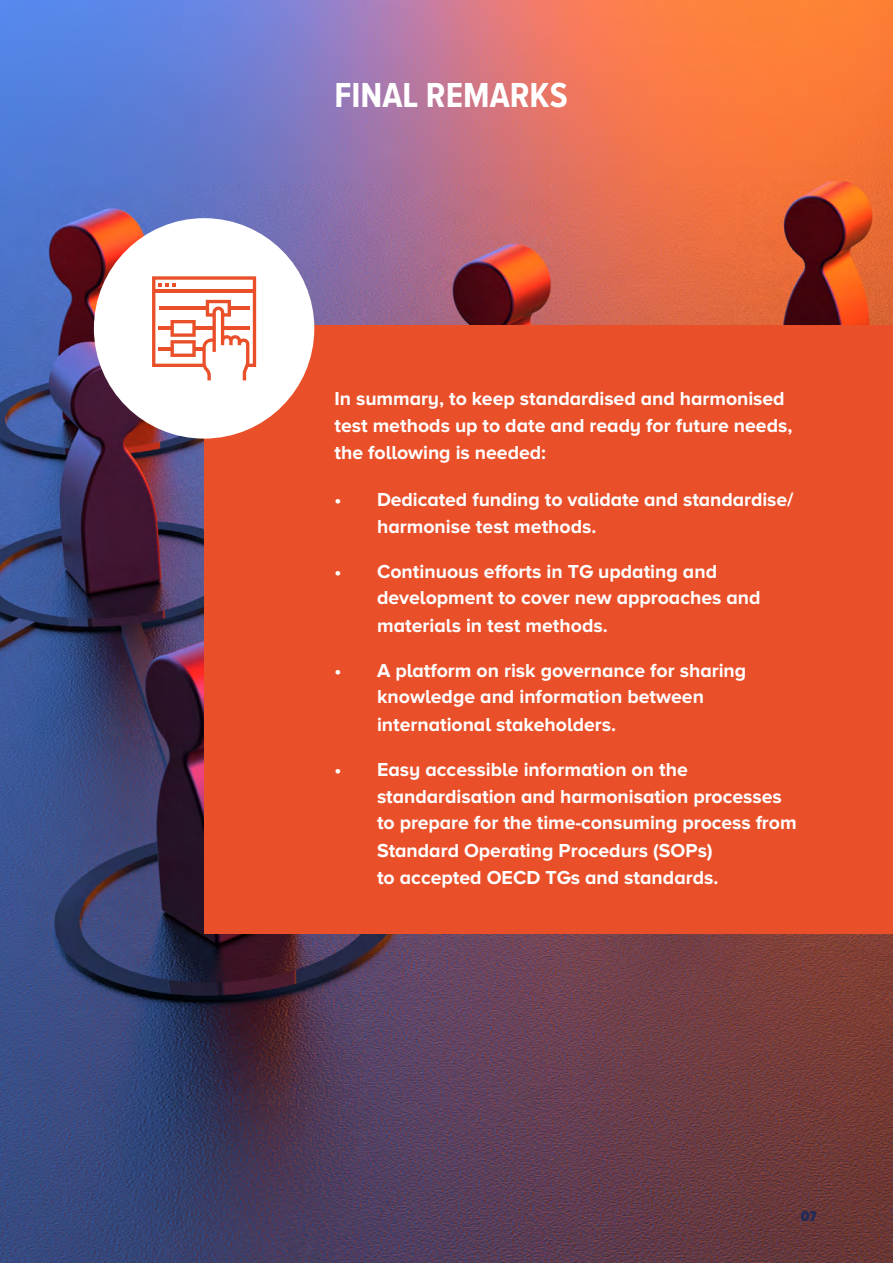
<style>
.page{position:relative;width:893px;height:1263px;background:#fff}
.page>*{position:absolute;margin:0;border:0;box-sizing:border-box;transform-origin:0 0}
.t1{font:700 36px "Proxima Nova A Cond";color:#fff}
.t2{font:700 19.5px/27px "Proxima Nova A";color:#fff}
.t3{font:900 15px "Taz";color:#232a57}
</style>
<div class="page">
<img style="left:0;top:0;width:893px;height:1263px">
<div style="left:204px;top:325px;width:689px;height:609px;background:#e94f29"></div>
<div style="left:94px;top:218px;width:220px;height:221px;background:#fff;border-radius:50%"></div>
<svg style="left:152px;top:276px;width:104px;height:104px"></svg>
<hr style="left:223px;top:327px;width:26px;height:3px;background:#e94f29">
<h1 class="t1" style="left:334px;top:75px;width:235px">FINAL REMARKS</h1>
<p class="t2" style="left:334px;top:385px;width:459px">In summary, to keep standardised and harmonised test methods up to date and ready for future needs, the following is needed:</p>
<p class="t2" style="left:377px;top:485px;width:418px;text-indent:-43px">• Dedicated funding to validate and standardise/ harmonise test methods.</p>
<p class="t2" style="left:377px;top:557px;width:385px;text-indent:-43px">• Continuous efforts in TG updating and development to cover new approaches and materials in test methods.</p>
<p class="t2" style="left:377px;top:656px;width:371px;text-indent:-43px">• A platform on risk governance for sharing knowledge and information between international stakeholders.</p>
<p class="t2" style="left:377px;top:755px;width:421px;text-indent:-43px">• Easy accessible information on the standardisation and harmonisation processes to prepare for the time-consuming process from Standard Operating Procedurs (SOPs)<br>to accepted OECD TGs and standards.</p>
<p class="t3" style="left:801px;top:1208px;width:17px">07</p>
</div>
